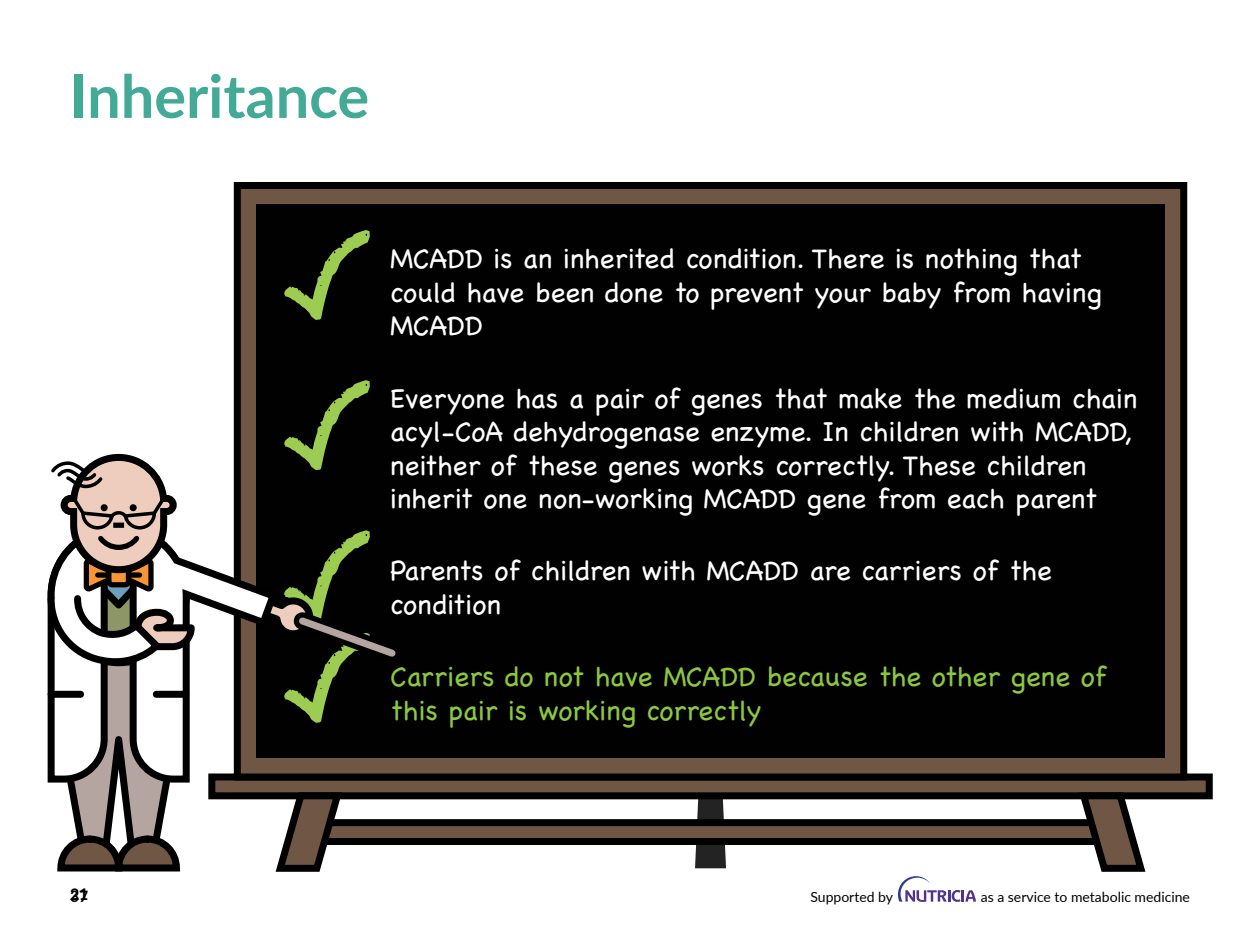
<style>
.page{position:relative;width:1260px;height:945px;background:#fff}
.page>*{position:absolute;margin:0;border:0;box-sizing:border-box;transform-origin:0 0}
.t1{font:700 59.5px "Lato";color:#43aa95}
.t2{font:300 28px/33.6px "Chalkboard SE";color:#fff}
.t3{font:300 28px/33.6px "Chalkboard SE";color:#8cc740}
.t4{font:700 15.75px "Lato";color:#000}
.t5{font:800 15.75px "Lato";color:#000}
.t6{font:14px "Lato";color:#000}
</style>
<div class="page">
<svg style="left:695px;top:799px;width:31px;height:69px"></svg>
<div style="left:212px;top:777px;width:997px;height:19px;background:#705645"></div>
<div style="left:208px;top:774px;width:1005px;height:25px;border:7px solid #010101"></div>
<div style="left:237px;top:185px;width:947px;height:592px;background:#705645"></div>
<div style="left:234px;top:182px;width:953px;height:599px;border:7px solid #010101"></div>
<div style="left:256px;top:204px;width:909px;height:554px;background:#010101"></div>
<div style="left:309px;top:823px;width:803px;height:18px;background:#705645"></div>
<div style="left:305px;top:819px;width:811px;height:26px;border:7px solid #010101"></div>
<svg style="left:1075px;top:791px;width:75px;height:81px"></svg>
<svg style="left:284px;top:230px;width:86px;height:90px"></svg>
<svg style="left:47px;top:380px;width:356px;height:492px"></svg>
<svg style="left:898px;top:876px;width:78px;height:26px"></svg>
<h1 class="t1" style="left:70px;top:52px;width:301px">Inheritance</h1>
<p class="t2" style="left:390px;top:240px;width:713px">MCADD is an inherited condition. There is nothing that could have been done to prevent your baby from having<br>MCADD</p>
<p class="t2" style="left:390px;top:379px;width:749px">Everyone has a pair of genes that make the medium chain acyl-CoA dehydrogenase enzyme. In children with MCADD, neither of these genes works correctly. These children inherit one non-working MCADD gene from each parent</p>
<p class="t2" style="left:390px;top:552px;width:663px">Parents of children with MCADD are carriers of the condition</p>
<p class="t3" style="left:390px;top:658px;width:718px">Carriers do not have MCADD because the other gene of this pair is working correctly</p>
<p class="t5" style="left:70px;top:882px;width:20px">21</p>
<p class="t4" style="left:70px;top:884px;width:20px">37</p>
<p class="t6" style="left:810px;top:887px;width:84px">Supported by</p>
<p class="t6" style="left:981px;top:887px;width:211px">as a service to metabolic medicine</p>
</div>
